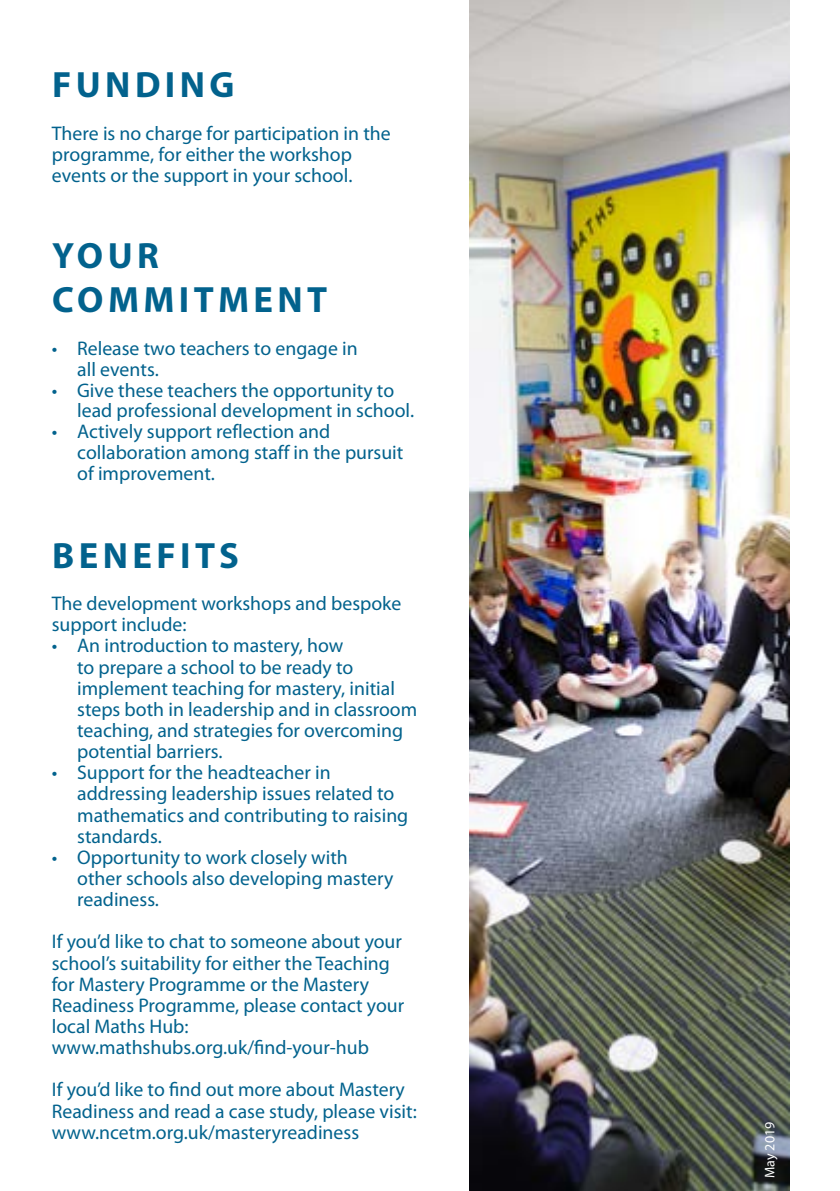
<style>
.page{position:relative;width:840px;height:1191px;background:#fff}
.page>*{position:absolute;margin:0;border:0;box-sizing:border-box;transform-origin:0 0}
.t1{font:700 36.6px/44px "Myriad Pro";letter-spacing:.12em;color:#02628d}
.t2{font:19.8px/21.2px "Myriad Pro";color:#02628d}
.t3{font:14px "Myriad Pro";color:#fff}
</style>
<div class="page">
<img style="left:469px;top:0;width:319px;height:1191px">
<h1 class="t1" style="left:52px;top:62px;width:184px">FUNDING</h1>
<p class="t2" style="left:52px;top:122px;width:340px">There is no charge for participation in the programme, for either the workshop events or the support in your school.</p>
<h1 class="t1" style="left:52px;top:233px;width:276px">YOUR<br>COMMITMENT</h1>
<p class="t2" style="left:77px;top:337px;width:282px;text-indent:-25px">• Release two teachers to engage in all events.</p>
<p class="t2" style="left:77px;top:380px;width:338px;line-height:20.4px;text-indent:-25px">• Give these teachers the opportunity to lead professional development in school.</p>
<p class="t2" style="left:77px;top:421px;width:327px;text-indent:-25px">• Actively support reflection and collaboration among staff in the pursuit of improvement.</p>
<h1 class="t1" style="left:52px;top:532px;width:188px">BENEFITS</h1>
<p class="t2" style="left:52px;top:592px;width:351px">The development workshops and bespoke support include:</p>
<p class="t2" style="left:77px;top:635px;width:341px;text-indent:-25px">• An introduction to mastery, how<br>to prepare a school to be ready to implement teaching for mastery, initial steps both in leadership and in classroom teaching, and strategies for overcoming potential barriers.</p>
<p class="t2" style="left:77px;top:761px;width:332px;text-indent:-25px">• Support for the headteacher in addressing leadership issues related to mathematics and contributing to raising standards.</p>
<p class="t2" style="left:77px;top:846px;width:317px;text-indent:-25px">• Opportunity to work closely with other schools also developing mastery readiness.</p>
<p class="t2" style="left:52px;top:930px;width:354px">If you’d like to chat to someone about your school’s suitability for either the Teaching for Mastery Programme or the Mastery Readiness Programme, please contact your local Maths Hub: www.mathshubs.org.uk/find-your-hub</p>
<p class="t2" style="left:52px;top:1078px;width:366px">If you’d like to find out more about Mastery<br>Readiness and read a case study, please visit: www.ncetm.org.uk/masteryreadiness</p>
<p class="t3" style="left:760px;top:1178px;width:58px;rotate:-90deg">May 2019</p>
</div>
